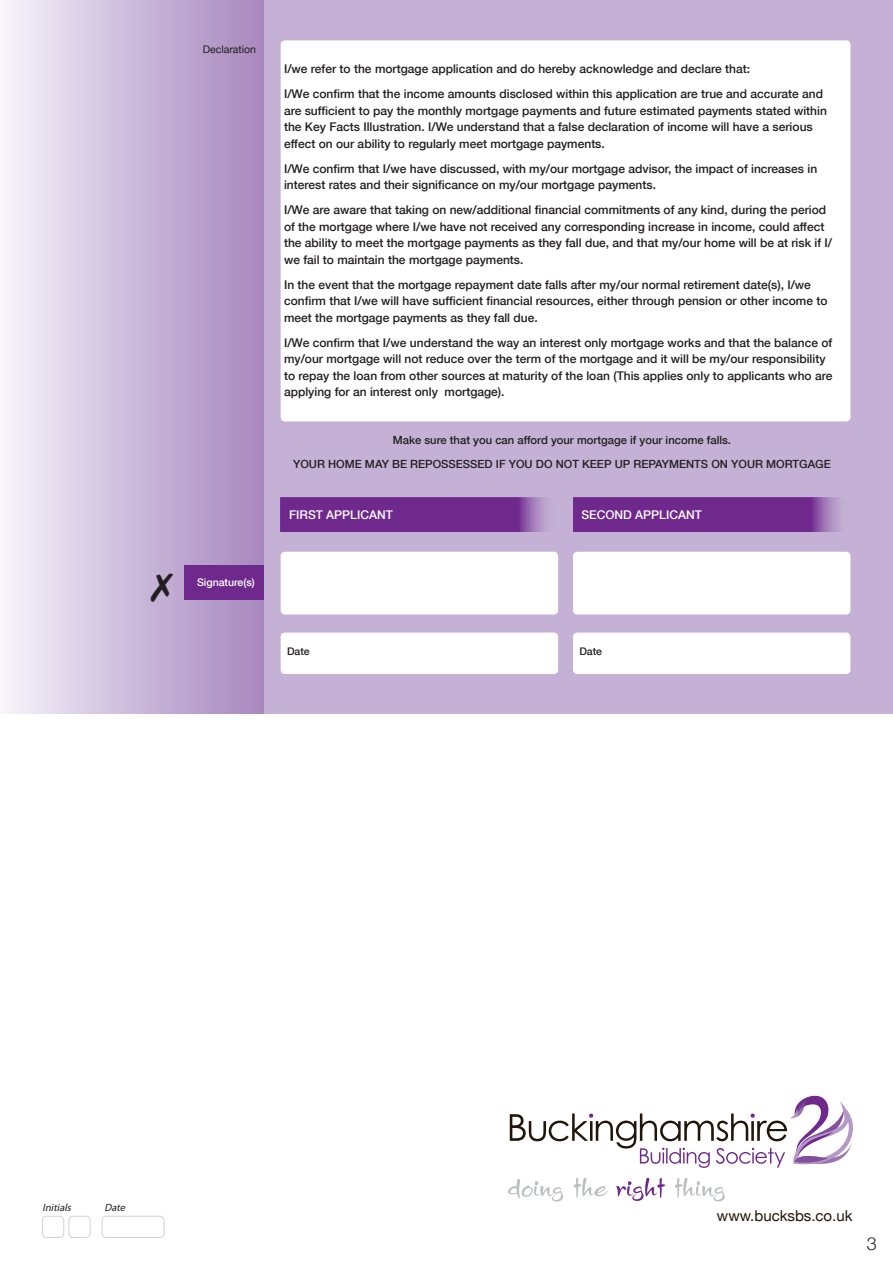
<style>
.page{position:relative;width:893px;height:1263px;background:#fff}
.page>*{position:absolute;margin:0;border:0;box-sizing:border-box;transform-origin:0 0}
.t1{font:300 18px "Helvetica Neue";color:#231f20}
.t2{font:15px "Helvetica Neue";color:#201508}
.t3{font:500 12px/16.5px "Helvetica Neue";color:#231f20}
.t4{font:500 12px "Helvetica Neue";color:#fff}
.t5{font:500 11.25px/23.5px "Helvetica Neue";color:#231f20;text-align:center}
.t6{font:500 10.5px "Helvetica Neue";color:#fff}
.t7{font:italic 10.5px "Myriad Pro";color:#231f20}
.t8{font:10.5px "Helvetica Neue";color:#231f20}
.t9{font:500 10.5px "Helvetica Neue";color:#231f20}
</style>
<div class="page">
<div style="left:264px;top:0;width:629px;height:713px;background:#c5b1d5"></div>
<div style="left:0;top:0;width:264px;height:713px;background:linear-gradient(to right,#f5f4fa,#a686be)"></div>
<div style="left:184px;top:566px;width:79px;height:34px;background:#6f298d"></div>
<div style="left:42px;top:1216px;width:22px;height:22px;border:1px solid #d1d3d4;border-radius:4px"></div>
<div style="left:69px;top:1216px;width:21px;height:22px;border:1px solid #d1d3d4;border-radius:4px"></div>
<div style="left:102px;top:1216px;width:62px;height:22px;border:1px solid #d1d3d4;border-radius:4px"></div>
<div style="left:281px;top:498px;width:276px;height:34px;background:#6f298d"></div>
<div style="left:573px;top:498px;width:276px;height:34px;background:#6f298d"></div>
<div style="left:281px;top:552px;width:277px;height:62px;background:#fff;border-radius:4px"></div>
<div style="left:573px;top:552px;width:277px;height:62px;background:#fff;border-radius:4px"></div>
<div style="left:281px;top:632px;width:277px;height:42px;background:#fff;border-radius:4px"></div>
<div style="left:573px;top:632px;width:277px;height:42px;background:#fff;border-radius:4px"></div>
<div style="left:281px;top:40px;width:569px;height:381px;background:#fff;border-radius:4px"></div>
<svg style="left:510px;top:1095px;width:343px;height:73px"></svg>
<svg style="left:574px;top:1178px;width:34px;height:20px"></svg>
<svg style="left:675px;top:1178px;width:50px;height:23px"></svg>
<svg style="left:616px;top:1178px;width:49px;height:23px"></svg>
<svg style="left:508px;top:1179px;width:55px;height:22px"></svg>
<svg style="left:151px;top:573px;width:22px;height:29px"></svg>
<p class="t8" style="left:203px;top:41px;width:55px">Declaration</p>
<p class="t6" style="left:197px;top:574px;width:59px">Signature(s)</p>
<p class="t3" style="left:284px;top:56px;width:541px;line-height:25px">I/we refer to the mortgage application and do hereby acknowledge and declare that:<br>I/We confirm that the income amounts disclosed within this application are true and accurate and</p>
<p class="t3" style="left:284px;top:102px;width:544px">are sufficient to pay the monthly mortgage payments and future estimated payments stated within the Key Facts Illustration. I/We understand that a false declaration of income will have a serious effect on our ability to regularly meet mortgage payments.</p>
<p class="t3" style="left:284px;top:160px;width:535px">I/We confirm that I/we have discussed, with my/our mortgage advisor, the impact of increases in interest rates and their significance on my/our mortgage payments.</p>
<p class="t3" style="left:284px;top:201px;width:549px">I/We are aware that taking on new/additional financial commitments of any kind, during the period of the mortgage where I/we have not received any corresponding increase in income, could affect the ability to meet the mortgage payments as they fall due, and that my/our home will be at risk if I/ we fail to maintain the mortgage payments.</p>
<p class="t3" style="left:284px;top:276px;width:545px">In the event that the mortgage repayment date falls after my/our normal retirement date(s), I/we confirm that I/we will have sufficient financial resources, either through pension or other income to meet the mortgage payments as they fall due.</p>
<p class="t3" style="left:284px;top:334px;width:550px">I/We confirm that I/we understand the way an interest only mortgage works and that the balance of my/our mortgage will not reduce over the term of the mortgage and it will be my/our responsibility to repay the loan from other sources at maturity of the loan (This applies only to applicants who are applying for an interest only mortgage).</p>
<p class="t5" style="left:293px;top:428px;width:539px">Make sure that you can afford your mortgage if your income falls.<br>YOUR HOME MAY BE REPOSSESSED IF YOU DO NOT KEEP UP REPAYM ENTS ON YOUR MORTGAGE</p>
<p class="t4" style="left:289px;top:505px;width:105px">FIRST APPLICANT</p>
<p class="t4" style="left:581px;top:505px;width:122px">second APPLICANT</p>
<p class="t9" style="left:287px;top:643px;width:24px">Date</p>
<p class="t9" style="left:579px;top:643px;width:24px">Date</p>
<p class="t7" style="left:43px;top:1201px;width:32px">Initials</p>
<p class="t7" style="left:104px;top:1201px;width:25px">Date</p>
<p class="t2" style="left:717px;top:1204px;width:137px">www.bucksbs.co.uk</p>
<h1 class="t1" style="left:867px;top:1229px;width:12px">3</h1>
</div>
